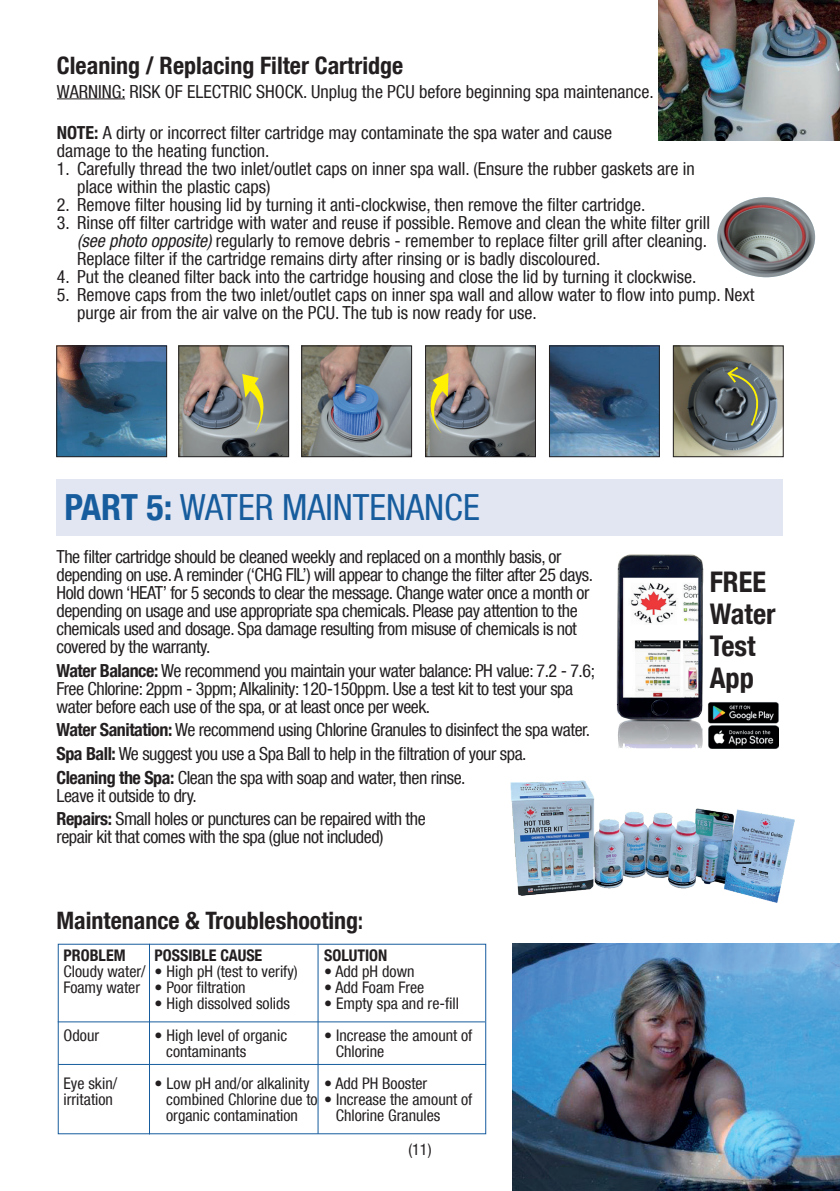
<style>
.page{position:relative;width:840px;height:1191px;background:#fff}
.page>*{position:absolute;margin:0;border:0;box-sizing:border-box;transform-origin:0 0}
.t1{font:condensed 36px "Helvetica Neue LT Com";color:#175d9e}
.t2{font:700 condensed 28.4px/32px "Helvetica Neue LT Com";color:#231f20}
.t3{font:700 condensed 24px "Helvetica Neue LT Com";color:#231f20}
.t4{font:condensed 18px/18px "Helvetica Neue LT Com";letter-spacing:-.025em;color:#231f20}
.t5{font:condensed 18px/18px "Helvetica Neue LT Com";letter-spacing:-.005em;color:#231f20}
.t6{font:condensed 16px/16px "Helvetica Neue LT Com";color:#231f20}
.t7{font:700 condensed 16px "Helvetica Neue LT Com";color:#231f20}
.s1{font-weight:700}
.s2{font-style:italic}
</style>
<div class="page">
<hr style="left:57px;top:98px;width:68px;height:1px;background:#231f20">
<div style="left:57px;top:479px;width:725px;height:56px;background:#e2e6f2"></div>
<hr style="left:58px;top:1021px;width:426px;height:1px;background:#175d9e">
<hr style="left:58px;top:1064px;width:428px;height:1px;background:#175d9e">
<hr style="left:317px;top:944px;width:1px;height:189px;background:#175d9e">
<hr style="left:149px;top:943px;width:1px;height:191px;background:#175d9e">
<div style="left:58px;top:943px;width:428px;height:191px;border:1px solid #175d9e"></div>
<img style="left:658px;top:0;width:181px;height:140px">
<img style="left:180px;top:348px;width:107px;height:107px">
<div style="left:178px;top:346px;width:111px;height:111px;border:1px solid #231f20"></div>
<img style="left:427px;top:348px;width:106px;height:107px">
<div style="left:425px;top:346px;width:110px;height:111px;border:1px solid #231f20"></div>
<img style="left:303px;top:348px;width:106px;height:107px">
<div style="left:301px;top:346px;width:110px;height:111px;border:1px solid #231f20"></div>
<img style="left:58px;top:348px;width:107px;height:107px">
<div style="left:56px;top:346px;width:111px;height:111px;border:1px solid #231f20"></div>
<img style="left:551px;top:348px;width:106px;height:107px">
<div style="left:549px;top:346px;width:110px;height:111px;border:1px solid #231f20"></div>
<img style="left:674px;top:348px;width:107px;height:107px">
<div style="left:672px;top:346px;width:111px;height:111px;border:1px solid #231f20"></div>
<svg style="left:242px;top:374px;width:32px;height:59px;background:#a7a77a"></svg>
<svg style="left:425px;top:373px;width:23px;height:60px"></svg>
<img style="left:512px;top:943px;width:327px;height:248px">
<svg style="left:725px;top:365px;width:47px;height:63px;background:#67716c"></svg>
<img style="left:616px;top:554px;width:87px;height:194px">
<img style="left:708px;top:702px;width:69px;height:22px">
<img style="left:708px;top:725px;width:70px;height:24px">
<img style="left:717px;top:197px;width:97px;height:80px">
<img style="left:510px;top:780px;width:285px;height:123px">
<h3 class="t3" style="left:57px;top:51px;width:347px">Cleaning / Replacing Filter Cartridge</h3>
<p class="t5" style="left:57px;top:82px;width:598px">WARNING: RISK OF ELECTRIC SHOCK. Unplug the PCU before beginning spa maintenance.</p>
<p class="t5" style="left:57px;top:124px;width:556px"><span class="s1">NOTE:</span> A dirty or incorrect filter cartridge may contaminate the spa water and cause damage to the heating function.</p>
<p class="t5" style="left:77px;top:160px;width:619px;text-indent:-20px">1. Carefully thread the two inlet/outlet caps on inner spa wall. (Ensure the rubber gaskets are in place within the plastic caps)</p>
<p class="t5" style="left:57px;top:196px;width:589px">2. Remove filter housing lid by turning it anti-clockwise, then remove the filter cartridge.</p>
<p class="t5" style="left:77px;top:214px;width:634px;text-indent:-20px">3. Rinse off filter cartridge with water and reuse if possible. Remove and clean the white filter grill <span class="s2">(see photo opposite)</span> regularly to remove debris - remember to replace filter grill after cleaning.<br>Replace filter if the cartridge remains dirty after rinsing or is badly discoloured.</p>
<p class="t5" style="left:57px;top:268px;width:640px">4. Put the cleaned filter back into the cartridge housing and close the lid by turning it clockwise.</p>
<p class="t5" style="left:77px;top:286px;width:678px;text-indent:-20px">5. Remove caps from the two inlet/outlet caps on inner spa wall and allow water to flow into pump. Next purge air from the air valve on the PCU. The tub is now ready for use.</p>
<h1 class="t1" style="left:64px;top:486px;width:416px"><span class="s1">PART 5:</span> WATER MAINTENANCE</h1>
<p class="t4" style="left:56px;top:547px;width:538px">The filter cartridge should be cleaned weekly and replaced on a monthly basis, or depending on use. A reminder (‘CHG FIL’) will appear to change the filter after 25 days.<br>Hold down ‘HEAT’ for 5 seconds to clear the message. Change water once a month or depending on usage and use appropriate spa chemicals. Please pay attention to the chemicals used and dosage. Spa damage resulting from misuse of chemicals is not covered by the warranty.</p>
<p class="t4" style="left:56px;top:661px;width:539px"><span class="s1">Water Balance:</span> We recommend you maintain your water balance: PH value: 7.2 - 7.6;<br>Free Chlorine: 2ppm - 3ppm; Alkalinity: 120-150ppm. Use a test kit to test your spa water before each use of the spa, or at least once per week.</p>
<p class="t4" style="left:56px;top:718px;width:535px;line-height:23.6px"><span class="s1">Water Sanitation:</span> We recommend using Chlorine Granules to disinfect the spa water.<br><span class="s1">Spa Ball:</span> We suggest you use a Spa Ball to help in the filtration of your spa.<br><span class="s1">Cleaning the Spa:</span> Clean the spa with soap and water, then rinse.</p>
<p class="t4" style="left:56px;top:783px;width:370px;line-height:23.6px">Leave it outside to dry.<br><span class="s1">Repairs:</span> Small holes or punctures can be repaired with the</p>
<p class="t4" style="left:56px;top:828px;width:328px">repair kit that comes with the spa (glue not included)</p>
<h3 class="t3" style="left:56px;top:905px;width:308px">Maintenance &amp; Troubleshooting:</h3>
<p class="t7" style="left:64px;top:945px;width:63px">PROBLEM</p>
<p class="t6" style="left:64px;top:963px;width:84px">Cloudy water/<br>Foamy water</p>
<p class="t6" style="left:64px;top:1027px;width:37px">Odour</p>
<p class="t6" style="left:64px;top:1075px;width:55px">Eye skin/ irritation</p>
<p class="t7" style="left:154px;top:945px;width:109px">POSSIBLE CAUSE</p>
<p class="t6" style="left:154px;top:963px;width:144px">• High pH (test to verify)</p>
<p class="t6" style="left:154px;top:979px;width:92px">• Poor filtration</p>
<p class="t6" style="left:154px;top:995px;width:137px">• High dissolved solids</p>
<p class="t6" style="left:166px;top:1027px;width:122px;text-indent:-12px">• High level of organic contaminants</p>
<p class="t6" style="left:166px;top:1075px;width:307px;text-indent:-12px">• Low pH and/or alkalinity<br>combined Chlorine due to • Increase the amount of organic contamination</p>
<p class="t7" style="left:324px;top:945px;width:65px">SOLUTION</p>
<p class="t6" style="left:324px;top:963px;width:92px">• Add pH down</p>
<p class="t6" style="left:324px;top:979px;width:102px">• Add Foam Free</p>
<p class="t6" style="left:324px;top:995px;width:136px">• Empty spa and re-fill</p>
<p class="t6" style="left:335px;top:1027px;width:138px;text-indent:-12px">• Increase the amount of<br>Chlorine</p>
<p class="t6" style="left:335px;top:1067px;width:106px;line-height:32px;text-indent:-12px">• Add PH Booster<br>Chlorine Granules</p>
<p class="t6" style="left:408px;top:1140px;width:25px">(11)</p>
<h2 class="t2" style="left:709px;top:565px;width:67px">FREE<br>Water<br>Test<br>App</h2>
</div>
